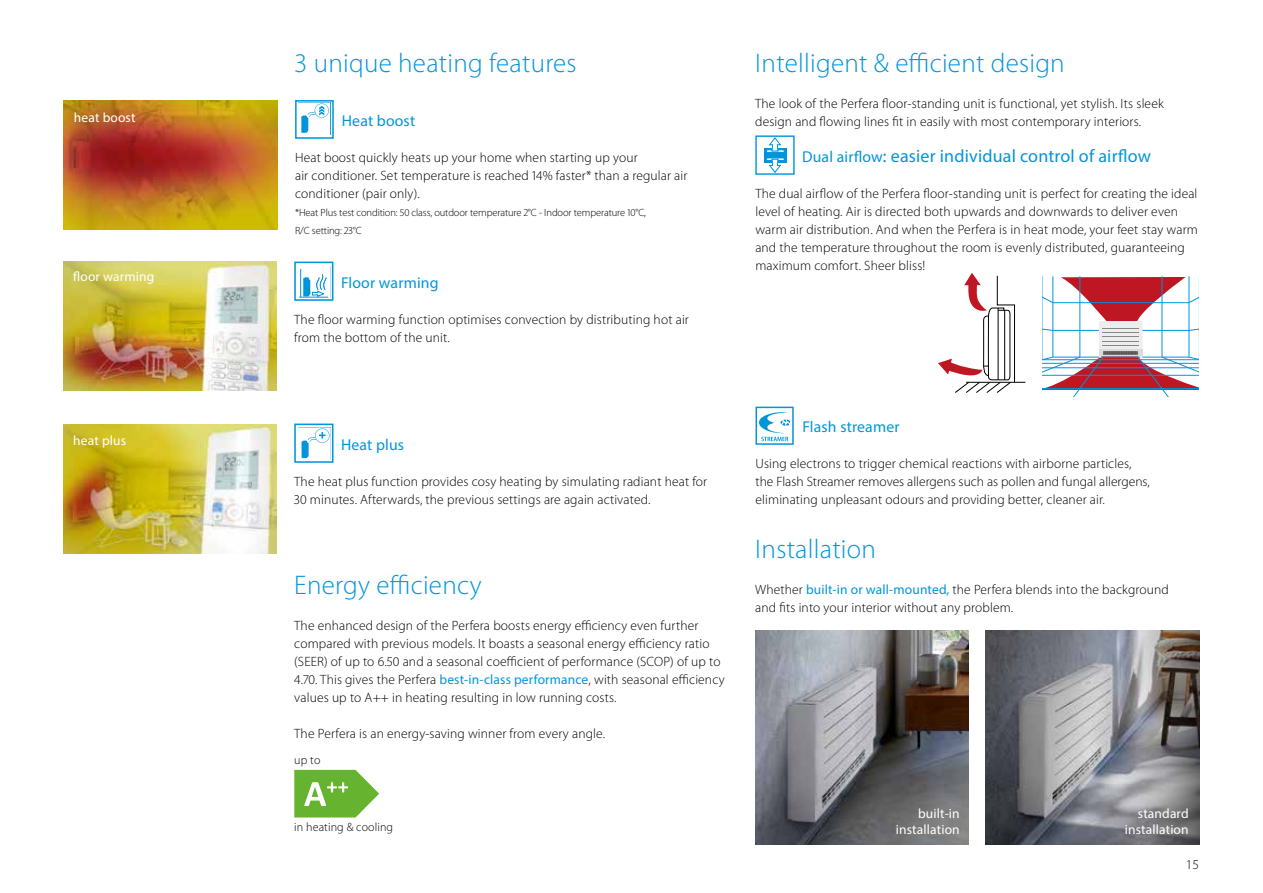
<style>
.page{position:relative;width:1263px;height:893px;background:#fff}
.page>*{position:absolute;margin:0;border:0;box-sizing:border-box;transform-origin:0 0}
.t1{font:300 27px "Myriad Pro";letter-spacing:.01em;color:#0095db}
.t2{font:18px "Myriad Pro";letter-spacing:.01em;color:#0095db}
.t3{font:15.75px "Myriad Pro";letter-spacing:.01em;color:#0095db}
.t4{font:300 13.5px/18px "Myriad Pro";letter-spacing:.01em;color:#000}
.t5{font:13.5px/16.2px "Myriad Pro";letter-spacing:.01em;color:#fff;text-align:right}
.t6{font:300 12px "Myriad Pro";letter-spacing:.01em;color:#000}
.t7{font:300 10.5px/18px "Myriad Pro";letter-spacing:-.01em;color:#000}
.s1{font-size:15.75px}
.s2{font-weight:400;color:#0095db}
</style>
<div class="page">
<img style="left:986px;top:630px;width:126px;height:215px">
<svg style="left:1112px;top:630px;width:87px;height:215px;background:#828082"></svg>
<hr style="left:1053px;top:276px;width:1px;height:81px;background:#0095db">
<hr style="left:1042px;top:276px;width:1px;height:84px;background:#0095db">
<hr style="left:1079px;top:276px;width:1px;height:81px;background:#0095db">
<hr style="left:1162px;top:276px;width:1px;height:81px;background:#0095db">
<hr style="left:1189px;top:276px;width:1px;height:81px;background:#0095db">
<svg style="left:1042px;top:277px;width:157px;height:119px"></svg>
<hr style="left:966px;top:382px;width:59px;height:1px;background:#000">
<svg style="left:938px;top:273px;width:77px;height:120px"></svg>
<div style="left:755px;top:135px;width:40px;height:40px;border:1px solid #0095db"></div>
<div style="left:763px;top:148px;width:23px;height:15px;background:#0095db"></div>
<svg style="left:766px;top:138px;width:18px;height:14px"></svg>
<svg style="left:766px;top:158px;width:18px;height:15px"></svg>
<img style="left:755px;top:630px;width:214px;height:215px">
<div style="left:295px;top:100px;width:39px;height:39px;border:2px solid #0095db"></div>
<svg style="left:301px;top:103px;width:28px;height:30px"></svg>
<div style="left:294px;top:262px;width:39px;height:39px;border:2px solid #0095db"></div>
<svg style="left:299px;top:267px;width:32px;height:31px"></svg>
<div style="left:294px;top:424px;width:39px;height:39px;border:2px solid #0095db"></div>
<svg style="left:299px;top:427px;width:32px;height:32px"></svg>
<img style="left:64px;top:101px;width:213px;height:129px">
<img style="left:64px;top:261px;width:213px;height:129px">
<img style="left:64px;top:424px;width:213px;height:130px">
<svg style="left:755px;top:407px;width:39px;height:38px"></svg>
<svg style="left:294px;top:770px;width:85px;height:47px"></svg>
<p class="t5" style="left:74px;top:109px;width:63px">heat boost</p>
<p class="t5" style="left:73px;top:268px;width:82px">floor warming</p>
<p class="t5" style="left:73px;top:432px;width:54px">heat plus</p>
<h1 class="t1" style="left:294px;top:48px;width:284px">3 unique heating features</h1>
<p class="t3" style="left:342px;top:111px;width:75px">Heat boost</p>
<p class="t4" style="left:295px;top:149px;width:394px">Heat boost quickly heats up your home when starting up your<br>air conditioner. Set temperature is reached 14% faster* than a regular air conditioner (pair only).</p>
<p class="t7" style="left:295px;top:204px;width:352px">*Heat Plus test condition: 50 class, outdoor temperature 2°C - Indoor temperature 10°C,<br>R/C setting: 23°C</p>
<p class="t3" style="left:341px;top:273px;width:99px">Floor warming</p>
<p class="t4" style="left:294px;top:311px;width:396px">The floor warming function optimises convection by distributing hot air from the bottom of the unit.</p>
<h1 class="t1" style="left:755px;top:48px;width:311px">Intelligent &amp; efficient design</h1>
<p class="t4" style="left:755px;top:95px;width:410px">The look of the Perfera floor-standing unit is functional, yet stylish. Its sleek design and flowing lines fit in easily with most contemporary interiors.</p>
<h2 class="t2" style="left:802px;top:145px;width:350px"><span class="s1">Dual airflow</span>: easier individual control of airflow</h2>
<p class="t4" style="left:755px;top:185px;width:444px">The dual airflow of the Perfera floor-standing unit is perfect for creating the ideal level of heating. Air is directed both upwards and downwards to deliver even warm air distribution. And when the Perfera is in heat mode, your feet stay warm and the temperature throughout the room is evenly distributed, guaranteeing maximum comfort. Sheer bliss!</p>
<p class="t3" style="left:341px;top:435px;width:65px">Heat plus</p>
<p class="t4" style="left:294px;top:473px;width:414px">The heat plus function provides cosy heating by simulating radiant heat for<br>30 minutes. Afterwards, the previous settings are again activated.</p>
<h1 class="t1" style="left:294px;top:570px;width:189px">Energy efficiency</h1>
<p class="t4" style="left:294px;top:617px;width:432px">The enhanced design of the Perfera boosts energy efficiency even further compared with previous models. It boasts a seasonal energy efficiency ratio (SEER) of up to 6.50 and a seasonal coefficient of performance (SCOP) of up to 4.70. This gives the Perfera <span class="s2">best-in-class performance</span>, with seasonal efficiency values up to A++ in heating resulting in low running costs.</p>
<p class="t4" style="left:294px;top:725px;width:312px">The Perfera is an energy-saving winner from every angle.</p>
<p class="t6" style="left:294px;top:753px;width:28px">up to</p>
<p class="t6" style="left:294px;top:821px;width:100px">in heating &amp; cooling</p>
<p class="t3" style="left:802px;top:417px;width:99px">Flash streamer</p>
<p class="t4" style="left:755px;top:455px;width:396px">Using electrons to trigger chemical reactions with airborne particles, the Flash Streamer removes allergens such as pollen and fungal allergens, eliminating unpleasant odours and providing better, cleaner air.</p>
<h1 class="t1" style="left:755px;top:534px;width:122px">Installation</h1>
<p class="t4" style="left:755px;top:581px;width:415px">Whether <span class="s2">built-in or wall-mounted,</span> the Perfera blends into the background and fits into your interior without any problem.</p>
<p class="t5" style="left:896px;top:805px;width:65px">built-in installation</p>
<p class="t5" style="left:1125px;top:805px;width:65px">standard installation</p>
<p class="t4" style="left:1186px;top:856px;width:15px">15</p>
</div>
